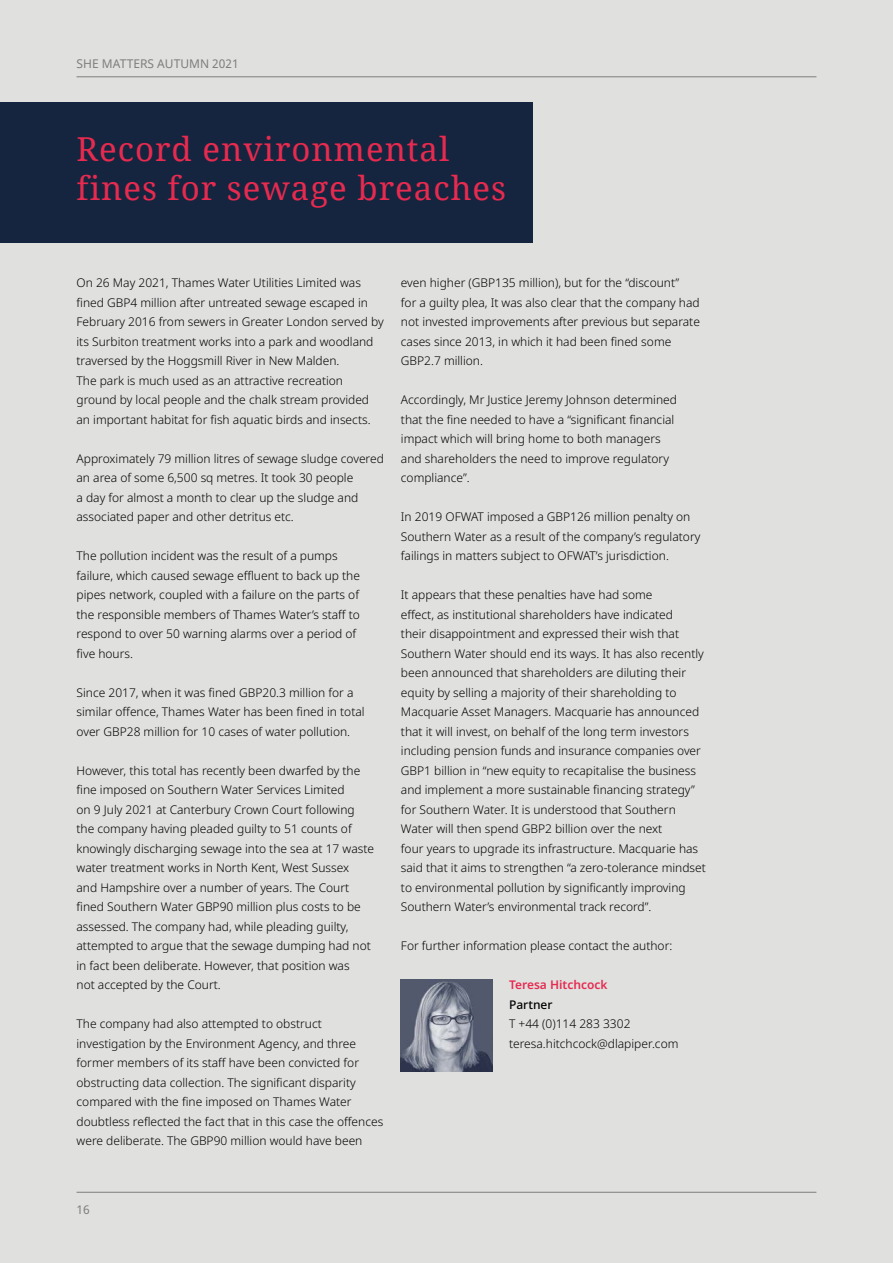
<style>
.page{position:relative;width:893px;height:1263px;background:#e0e0df}
.page>*{position:absolute;margin:0;border:0;box-sizing:border-box;transform-origin:0 0}
.t1{font:33px/39px "Noto Serif";letter-spacing:.03em;color:#e72a4f}
.t2{font:300 12px/19.5px "Noto Sans";color:#000}
.t3{font:12px "Noto Sans";color:#7e7e7d}
.t4{font:600 12px "Noto Sans";color:#e72a4f}
.t5{font:500 12px "Noto Sans";color:#000}
</style>
<div class="page">
<hr style="left:77px;top:1192px;width:739px;height:1px;background:#7e7e7d">
<hr style="left:77px;top:77px;width:739px;height:1px;background:#7e7e7d">
<img style="left:401px;top:980px;width:91px;height:91px">
<div style="left:0;top:102px;width:532px;height:141px;background:#16253f"></div>
<hr style="left:892px;top:360px;width:1px;height:140px;background:#16253f">
<p class="t3" style="left:77px;top:56px;width:164px">SHE MATTERS AUTUMN 2021</p>
<h1 class="t1" style="left:77px;top:129px;width:431px">Record environmental fines for sewage breaches</h1>
<p class="t2" style="left:77px;top:273px;width:309px">On 26 May 2021, Thames Water Utilities Limited was fined GBP4 million after untreated sewage escaped in February 2016 from sewers in Greater London served by its Surbiton treatment works into a park and woodland traversed by the Hoggsmill River in New Malden.<br>The park is much used as an attractive recreation ground by local people and the chalk stream provided an important habitat for fish aquatic birds and insects.</p>
<p class="t2" style="left:77px;top:449px;width:309px">Approximately 79 million litres of sewage sludge covered an area of some 6,500 sq metres. It took 30 people<br>a day for almost a month to clear up the sludge and associated paper and other detritus etc.</p>
<p class="t2" style="left:77px;top:546px;width:285px">The pollution incident was the result of a pumps failure, which caused sewage effluent to back up the pipes network, coupled with a failure on the parts of the responsible members of Thames Water’s staff to respond to over 50 warning alarms over a period of five hours.</p>
<p class="t2" style="left:77px;top:683px;width:290px">Since 2017, when it was fined GBP20.3 million for a similar offence, Thames Water has been fined in total over GBP28 million for 10 cases of water pollution.</p>
<p class="t2" style="left:77px;top:761px;width:299px">However, this total has recently been dwarfed by the fine imposed on Southern Water Services Limited<br>on 9 July 2021 at Canterbury Crown Court following the company having pleaded guilty to 51 counts of knowingly discharging sewage into the sea at 17 waste water treatment works in North Kent, West Sussex<br>and Hampshire over a number of years. The Court fined Southern Water GBP90 million plus costs to be assessed. The company had, while pleading guilty, attempted to argue that the sewage dumping had not in fact been deliberate. However, that position was<br>not accepted by the Court.</p>
<p class="t2" style="left:77px;top:1014px;width:308px">The company had also attempted to obstruct investigation by the Environment Agency, and three former members of its staff have been convicted for obstructing data collection. The significant disparity compared with the fine imposed on Thames Water doubtless reflected the fact that in this case the offences were deliberate. The GBP90 million would have been</p>
<p class="t2" style="left:401px;top:273px;width:301px">even higher (GBP135 million), but for the “discount”<br>for a guilty plea, It was also clear that the company had not invested improvements after previous but separate cases since 2013, in which it had been fined some GBP2.7 million.</p>
<p class="t2" style="left:401px;top:390px;width:278px">Accordingly, Mr Justice Jeremy Johnson determined that the fine needed to have a “significant financial impact which will bring home to both managers and shareholders the need to improve regulatory compliance”.</p>
<p class="t2" style="left:401px;top:507px;width:301px">In 2019 OFWAT imposed a GBP126 million penalty on<br>Southern Water as a result of the company’s regulatory failings in matters subject to OFWAT’s jurisdiction.</p>
<p class="t2" style="left:401px;top:585px;width:306px">It appears that these penalties have had some<br>effect, as institutional shareholders have indicated<br>their disappointment and expressed their wish that Southern Water should end its ways. It has also recently been announced that shareholders are diluting their equity by selling a majority of their shareholding to Macquarie Asset Managers. Macquarie has announced that it will invest, on behalf of the long term investors including pension funds and insurance companies over GBP1 billion in “new equity to recapitalise the business and implement a more sustainable financing strategy” for Southern Water. It is understood that Southern Water will then spend GBP2 billion over the next<br>four years to upgrade its infrastructure. Macquarie has said that it aims to strengthen “a zero-tolerance mindset to environmental pollution by significantly improving Southern Water’s environmental track record”.</p>
<p class="t2" style="left:401px;top:936px;width:273px">For further information please contact the author:</p>
<p class="t4" style="left:509px;top:976px;width:100px">Teresa Hitchcock</p>
<p class="t5" style="left:509px;top:996px;width:45px">Partner</p>
<p class="t2" style="left:509px;top:1014px;width:171px">T +44 (0)114 283 3302 teresa.hitchcock@dlapiper.com</p>
<p class="t3" style="left:77px;top:1201px;width:15px">16</p>
</div>
